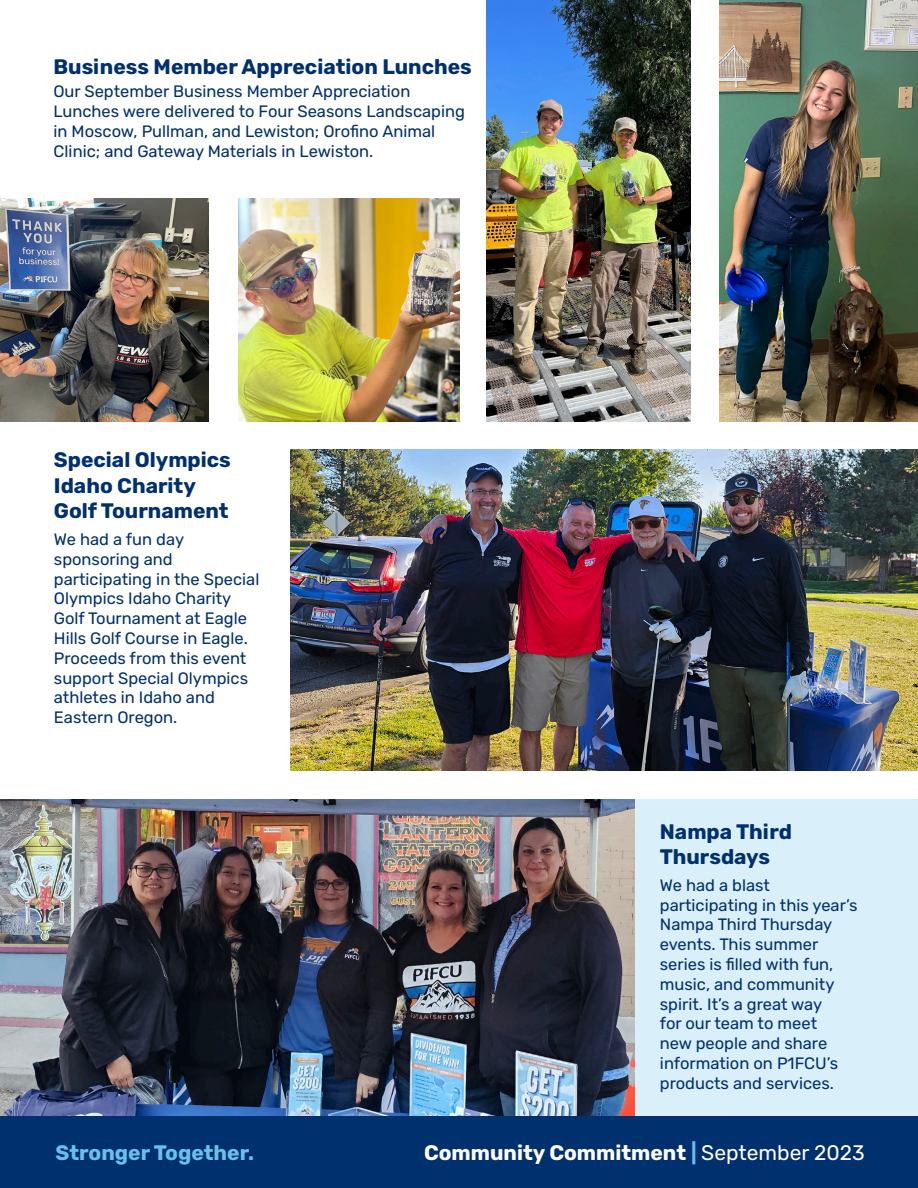
<style>
.page{position:relative;width:918px;height:1188px;background:#fff}
.page>*{position:absolute;margin:0;border:0;box-sizing:border-box;transform-origin:0 0}
.t1{font:700 21px/25.2px "Rubik";color:#00306d}
.t2{font:700 21px "Rubik";color:#fff}
.t3{font:700 21px "Rubik";color:#68c0ec}
.t4{font:16.5px/19.8px "Rubik";color:#00306d}
.s1{color:#68c0ec}
.s2{font-weight:400}
</style>
<div class="page">
<div style="left:0;top:1116px;width:918px;height:72px;background:#00306d"></div>
<img style="left:719px;top:0;width:199px;height:421px">
<img style="left:291px;top:450px;width:627px;height:321px">
<img style="left:238px;top:199px;width:221px;height:222px">
<div style="left:0;top:800px;width:918px;height:316px;background:#d9effa"></div>
<img style="left:0;top:800px;width:634px;height:316px">
<img style="left:0;top:199px;width:209px;height:222px">
<img style="left:486px;top:0;width:205px;height:421px">
<p class="t1" style="left:53px;top:54px;width:420px">Business Member Appreciation Lunches</p>
<p class="t4" style="left:53px;top:82px;width:413px">Our September Business Member Appreciation Lunches were delivered to Four Seasons Landscaping in Moscow, Pullman, and Lewiston; Orofino Animal Clinic; and Gateway Materials in Lewiston.</p>
<p class="t1" style="left:54px;top:448px;width:179px">Special Olympics<br>Idaho Charity<br>Golf Tournament</p>
<p class="t4" style="left:54px;top:530px;width:207px">We had a fun day sponsoring and participating in the Special<br>Olympics Idaho Charity<br>Golf Tournament at Eagle<br>Hills Golf Course in Eagle.<br>Proceeds from this event support Special Olympics athletes in Idaho and<br>Eastern Oregon.</p>
<p class="t1" style="left:660px;top:820px;width:134px">Nampa Third<br>Thursdays</p>
<p class="t4" style="left:660px;top:876px;width:199px">We had a blast participating in this year’s<br>Nampa Third Thursday events. This summer series is filled with fun, music, and community spirit. It’s a great way<br>for our team to meet<br>new people and share information on P1FCU’s products and services.</p>
<p class="t3" style="left:55px;top:1141px;width:200px">Stronger Together.</p>
<p class="t2" style="left:424px;top:1141px;width:442px">Community Commitment <span class="s1">|</span> <span class="s2">September 2023</span></p>
</div>
